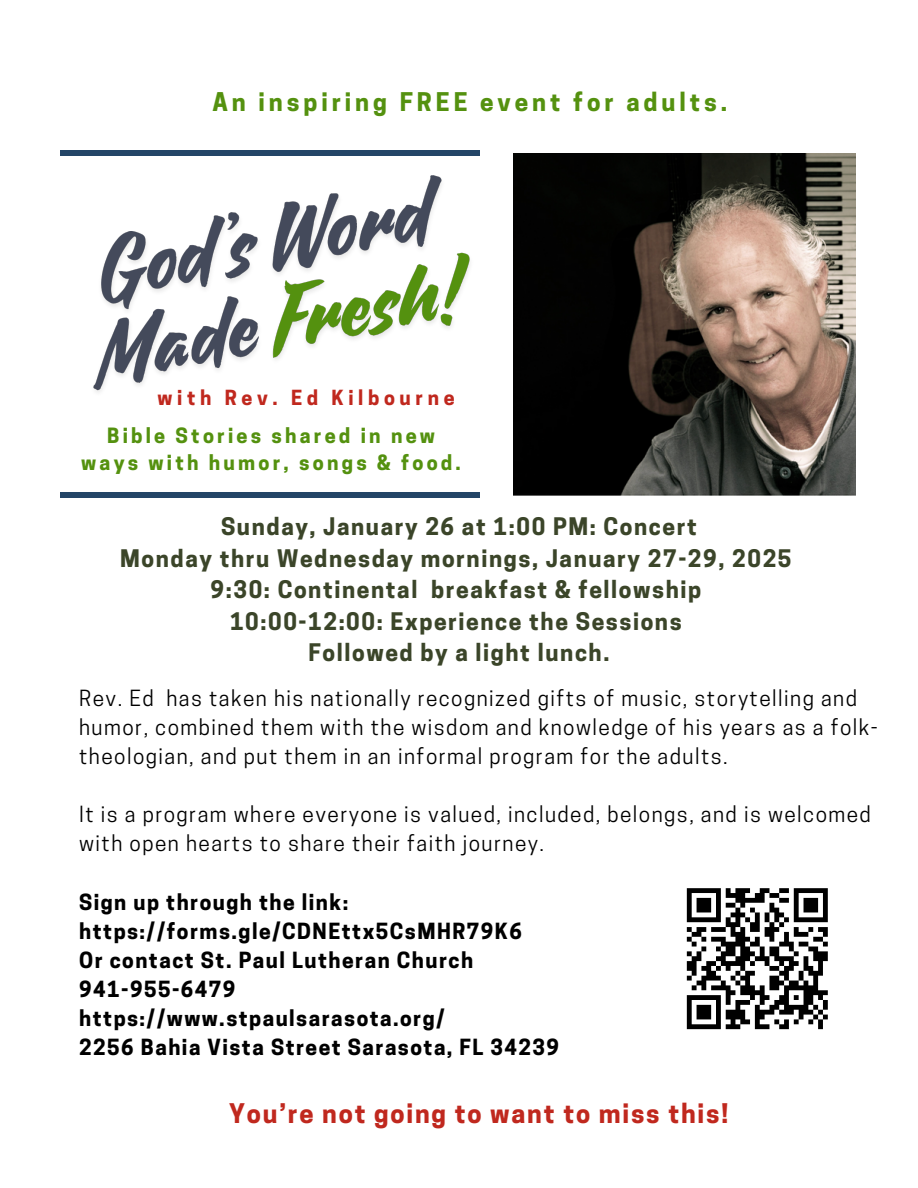
<style>
.page{position:relative;width:918px;height:1188px;background:#fff}
.page>*{position:absolute;margin:0;border:0;box-sizing:border-box;transform-origin:0 0}
.t1{font:700 25.35px "Cooper Hewitt";letter-spacing:.07em;color:#c0281e}
.t2{font:700 24.15px "Cooper Hewitt";letter-spacing:.16em;color:#54910f}
.t3{font:700 22.8px/31.5px "Cooper Hewitt";letter-spacing:.07em;color:#3b4529;text-align:center}
.t4{font:20.85px/29.1px "Cooper Hewitt";letter-spacing:.07em;color:#000}
.t5{font:700 20.85px/29.1px "Cooper Hewitt";letter-spacing:.07em;color:#000}
.t6{font:700 19.8px/27px "Cooper Hewitt";letter-spacing:.16em;color:#54910f;text-align:center}
.t7{font:700 19.5px "Cooper Hewitt";letter-spacing:.24em;color:#c0281e}
</style>
<div class="page">
<img style="left:60px;top:150px;width:420px;height:6px">
<img style="left:514px;top:153px;width:342px;height:342px">
<hr style="left:60px;top:493px;width:420px;height:4px;background:#234567">
<hr style="left:60px;top:151px;width:420px;height:4px;background:#234567">
<svg style="left:686px;top:888px;width:142px;height:142px"></svg>
<img style="left:93px;top:175px;width:377px;height:217px">
<p class="t2" style="left:213px;top:93px;width:516px">An inspiring FREE event for adults.</p>
<p class="t7" style="left:158px;top:391px;width:299px">with Rev. Ed Kilbourne</p>
<p class="t6" style="left:81px;top:424px;width:381px">Bible Stories shared in new ways with humor, songs &amp; food.</p>
<h2 class="t3" style="left:120px;top:514px;width:673px">Sunday, January 26 at 1:00 PM: Concert<br>Monday thru Wednesday mornings, January 27-29, 2025<br>9:30: Continental breakfast &amp; fellowship<br>10:00-12:00: Experience the Sessions<br>Followed by a light lunch.</h2>
<p class="t4" style="left:79px;top:686px;width:800px">Rev. Ed has taken his nationally recognized gifts of music, storytelling and humor, combined them with the wisdom and knowledge of his years as a folk&shy;theologian, and put them in an informal program for the adults.</p>
<p class="t4" style="left:79px;top:803px;width:793px">It is a program where everyone is valued, included, belongs, and is welcomed with open hearts to share their faith journey.</p>
<p class="t5" style="left:79px;top:890px;width:481px">Sign up through the link: https://forms.gle/CDNEttx5CsMHR79K6<br>Or contact St. Paul Lutheran Church<br>941-955-6479 https://www.stpaulsarasota.org/<br>2256 Bahia Vista Street Sarasota, FL 34239</p>
<h3 class="t1" style="left:229px;top:1104px;width:500px">You’re not going to want to miss this!</h3>
</div>
